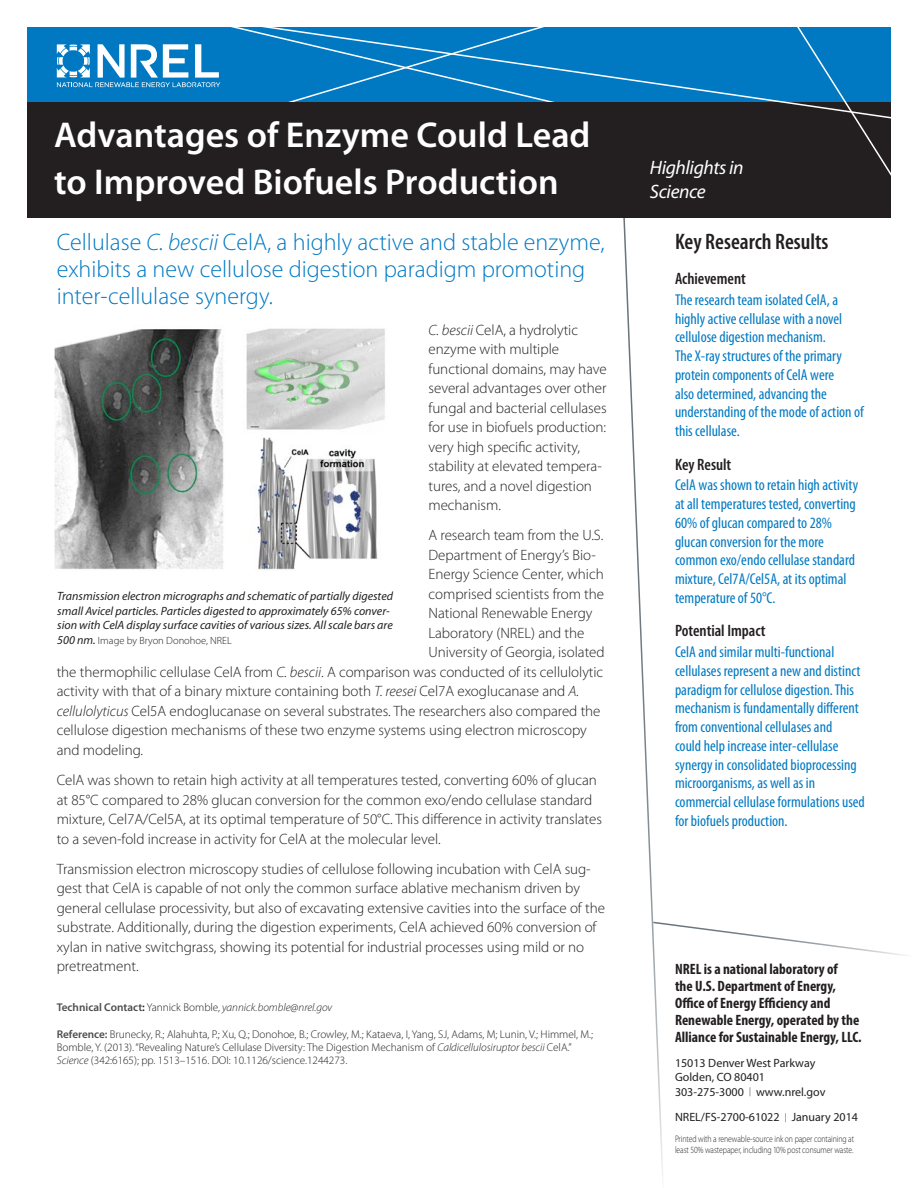
<style>
.page{position:relative;width:918px;height:1188px;background:#fff}
.page>*{position:absolute;margin:0;border:0;box-sizing:border-box;transform-origin:0 0}
.t1{font:600 36px/46.5px "Myriad Pro";color:#fff}
.t2{font:300 24px/27px "Myriad Pro";color:#0079c2}
.t3{font:600 condensed 22.5px "Myriad Pro";color:#231f20}
.t4{font:italic 19.5px/23.4px "Myriad Pro";letter-spacing:-.02em;color:#fff}
.t5{font:600 condensed 16.5px "Myriad Pro";color:#231f20}
.t6{font:condensed 15.75px/18.8px "Myriad Pro";color:#0079c2}
.t7{font:300 15px/19.5px "Myriad Pro";color:#231f20}
.t8{font:700 condensed 15px/17px "Myriad Pro";color:#231f20}
.t9{font:italic 12px/14.7px "Myriad Pro";color:#231f20}
.t10{font:12px/14.2px "Myriad Pro";color:#231f20}
.t11{font:300 11.25px/13.2px "Myriad Pro";color:#231f20}
.t12{font:italic 300 11.25px "Myriad Pro";color:#231f20}
.t13{font:300 10.5px "Myriad Pro";color:#231f20}
.t14{font:300 9.45px/10.9px "Myriad Pro";letter-spacing:-.01em;color:#231f20;scale:.82 1}
.s1{font-style:italic}
.s2{font-weight:600;font-style:normal;color:#4b4c4d}
.s3{font-weight:600;font-style:normal}
.s4{font-style:normal}
.s5{font-weight:600;color:#4b4c4d}
.s6{font-weight:400;font-style:italic;font-size:12px}
.s7{font-weight:300;font-size:9px}
</style>
<div class="page">
<svg style="left:623px;top:217px;width:284px;height:962px"></svg>
<div style="left:27px;top:28px;width:864px;height:74px;background:#0079c2"></div>
<svg style="left:57px;top:44px;width:163px;height:43px"></svg>
<div style="left:27px;top:102px;width:864px;height:115px;background:#231f20"></div>
<svg style="left:855px;top:120px;width:36px;height:56px"></svg>
<svg style="left:258px;top:27px;width:633px;height:93px"></svg>
<img style="left:54px;top:328px;width:331px;height:242px">
<h1 class="t1" style="left:54px;top:111px;width:538px">Advantages of Enzyme Could Lead to Improved Biofuels Production</h1>
<h2 class="t2" style="left:57px;top:228px;width:550px">Cellulase <span class="s1">C. bescii</span> CelA, a highly active and stable enzyme, exhibits a new cellulose digestion paradigm promoting inter-cellulase synergy.</h2>
<p class="t7" style="left:428px;top:320px;width:180px"><span class="s1">C. bescii</span> CelA, a hydrolytic enzyme with multiple functional domains, may have several advantages over other fungal and bacterial cellulases for use in biofuels production: very high specific activity, stability at elevated tempera&shy;tures, and a novel digestion mechanism.</p>
<p class="t7" style="left:428px;top:525px;width:177px">A research team from the U.S.</p>
<p class="t7" style="left:428px;top:545px;width:169px">Department of Energy’s Bio-</p>
<p class="t7" style="left:428px;top:564px;width:177px">Energy Science Center, which</p>
<p class="t7" style="left:428px;top:584px;width:177px">comprised scientists from the</p>
<p class="t7" style="left:428px;top:603px;width:166px">National Renewable Energy</p>
<p class="t7" style="left:428px;top:623px;width:157px">Laboratory (NREL) and the</p>
<p class="t7" style="left:428px;top:642px;width:178px">University of Georgia, isolated</p>
<p class="t7" style="left:57px;top:662px;width:548px">the thermophilic cellulase CelA from <span class="s1">C. bescii</span>. A comparison was conducted of its cellulolytic</p>
<p class="t7" style="left:57px;top:681px;width:524px">activity with that of a binary mixture containing both <span class="s1">T. reesei</span> Cel7A exoglucanase and <span class="s1">A.</span></p>
<p class="t7" style="left:57px;top:701px;width:545px"><span class="s1">cellulolyticus</span> Cel5A endoglucanase on several substrates. The researchers also compared the</p>
<p class="t7" style="left:57px;top:720px;width:532px">cellulose digestion mechanisms of these two enzyme systems using electron microscopy</p>
<p class="t7" style="left:57px;top:740px;width:88px">and modeling.</p>
<p class="t7" style="left:57px;top:770px;width:547px">CelA was shown to retain high activity at all temperatures tested, converting 60% of glucan at 85°C compared to 28% glucan conversion for the common exo/endo cellulase standard mixture, Cel7A/Cel5A, at its optimal temperature of 50°C. This difference in activity translates to a seven-fold increase in activity for CelA at the molecular level.</p>
<p class="t7" style="left:57px;top:859px;width:550px">Transmission electron microscopy studies of cellulose following incubation with CelA sug&shy;gest that CelA is capable of not only the common surface ablative mechanism driven by general cellulase processivity, but also of excavating extensive cavities into the surface of the substrate. Additionally, during the digestion experiments, CelA achieved 60% conversion of xylan in native switchgrass, showing its potential for industrial processes using mild or no pretreatment.</p>
<p class="t12" style="left:57px;top:1000px;width:277px"><span class="s2">Technical Contact</span><span class="s3">:</span> <span class="s4">Yannick Bomble,</span> yannick.bomble@nrel.gov</p>
<p class="t11" style="left:57px;top:1027px;width:538px"><span class="s5">Reference:</span> Brunecky, R.; Alahuhta, P.; Xu, Q.; Donohoe, B.; Crowley, M.; Kataeva, I, Yang, SJ, Adams, M; Lunin, V.; Himmel, M.;<br>Bomble, Y. (2013). “Revealing Nature’s Cellulase Diversity: The Digestion Mechanism of <span class="s1">Caldicellulosiruptor bescii</span> CelA.”<br><span class="s1">Science</span> (342:6165); pp. 1513–1516. DOI: 10.1126/science.1244273.</p>
<p class="t9" style="left:57px;top:588px;width:337px">Transmission electron micrographs and schematic of partially digested small Avicel particles. Particles digested to approximately 65% conver&shy;sion with CelA display surface cavities of various sizes. All scale bars are</p>
<p class="t13" style="left:57px;top:634px;width:176px"><span class="s6">500 nm.</span> Image by Bryon Donohoe, NREL</p>
<h3 class="t4" style="left:650px;top:156px;width:95px">Highlights in<br>Science</h3>
<h3 class="t3" style="left:675px;top:228px;width:155px">Key Research Results</h3>
<p class="t5" style="left:675px;top:268px;width:72px">Achievement</p>
<p class="t6" style="left:675px;top:290px;width:190px">The research team isolated CelA, a highly active cellulase with a novel cellulose digestion mechanism.<br>The X-ray structures of the primary protein components of CelA were<br>also determined, advancing the understanding of the mode of action of this cellulase.</p>
<p class="t5" style="left:675px;top:454px;width:58px">Key Result</p>
<p class="t6" style="left:675px;top:476px;width:185px">CelA was shown to retain high activity at all temperatures tested, converting 60% of glucan compared to 28% glucan conversion for the more common exo/endo cellulase standard mixture, Cel7A/Cel5A, at its optimal temperature of 50°C.</p>
<p class="t5" style="left:675px;top:621px;width:92px">Potential Impact</p>
<p class="t6" style="left:675px;top:642px;width:191px">CelA and similar multi-functional cellulases represent a new and distinct paradigm for cellulose digestion. This mechanism is fundamentally different from conventional cellulases and<br>could help increase inter-cellulase synergy in consolidated bioprocessing microorganisms, as well as in commercial cellulase formulations used for biofuels production.</p>
<p class="t8" style="left:675px;top:960px;width:188px">NREL is a national laboratory of<br>the U.S. Department of Energy, Office of Energy Efficiency and Renewable Energy, operated by the Alliance for Sustainable Energy, LLC.</p>
<p class="t10" style="left:675px;top:1056px;width:152px">15013 Denver West Parkway<br>Golden, CO 80401<br>303-275-3000 <span class="s7">|</span> www.nrel.gov</p>
<p class="t14" style="left:675px;top:1134px;width:220px">Printed with a renewable-source ink on paper containing at least 50% wastepaper, including 10% post consumer waste.</p>
<p class="t10" style="left:675px;top:1110px;width:185px">NREL/FS-2700-61022 <span class="s7">|</span> January 2014</p>
</div>
